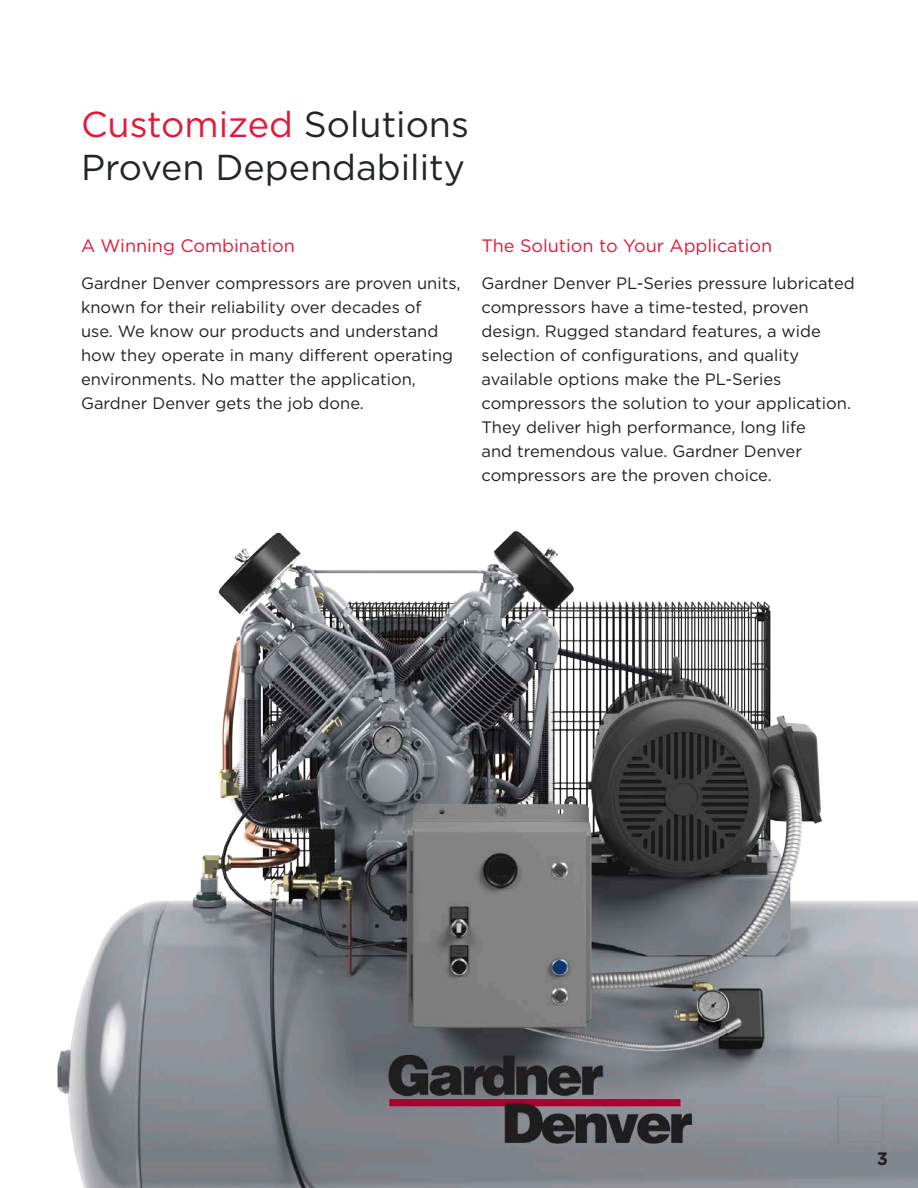
<style>
.page{position:relative;width:918px;height:1188px;background:#fff}
.page>*{position:absolute;margin:0;border:0;box-sizing:border-box;transform-origin:0 0}
.Top_Heading_24_-_for_12_or_14_headings{font:36px/43.5px "Gotham";color:#222628}
.Heading_12{font:18px "Gotham";color:#e51836}
.Page_Num_-_Right{font:700 18px "Gotham";color:#231f20}
.Body_Text_11_-_Main_Type{font:16.5px/24px "Gotham";color:#231f20}
.s1{color:#e51836}
</style>
<div class="page">
<img style="left:57px;top:530px;width:861px;height:658px">
<p class="Top_Heading_24_-_for_12_or_14_headings" style="left:81px;top:102px;width:390px"><span class="s1">Customized</span> Solutions<br>Proven Dependability</p>
<p class="Heading_12" style="left:81px;top:234px;width:216px">A Winning Combination</p>
<p class="Body_Text_11_-_Main_Type" style="left:81px;top:271px;width:381px">Gardner Denver compressors are proven units, known for their reliability over decades of<br>use. We know our products and understand how they operate in many different operating environments. No matter the application, Gardner Denver gets the job done.</p>
<p class="Heading_12" style="left:482px;top:234px;width:292px">The Solution to Your Application</p>
<p class="Body_Text_11_-_Main_Type" style="left:482px;top:271px;width:375px">Gardner Denver PL-Series pressure lubricated compressors have a time-tested, proven design. Rugged standard features, a wide selection of configurations, and quality available options make the PL-Series compressors the solution to your application.<br>They deliver high performance, long life<br>and tremendous value. Gardner Denver compressors are the proven choice.</p>
<p class="Page_Num_-_Right" style="left:877px;top:1147px;width:13px">3</p>
</div>
